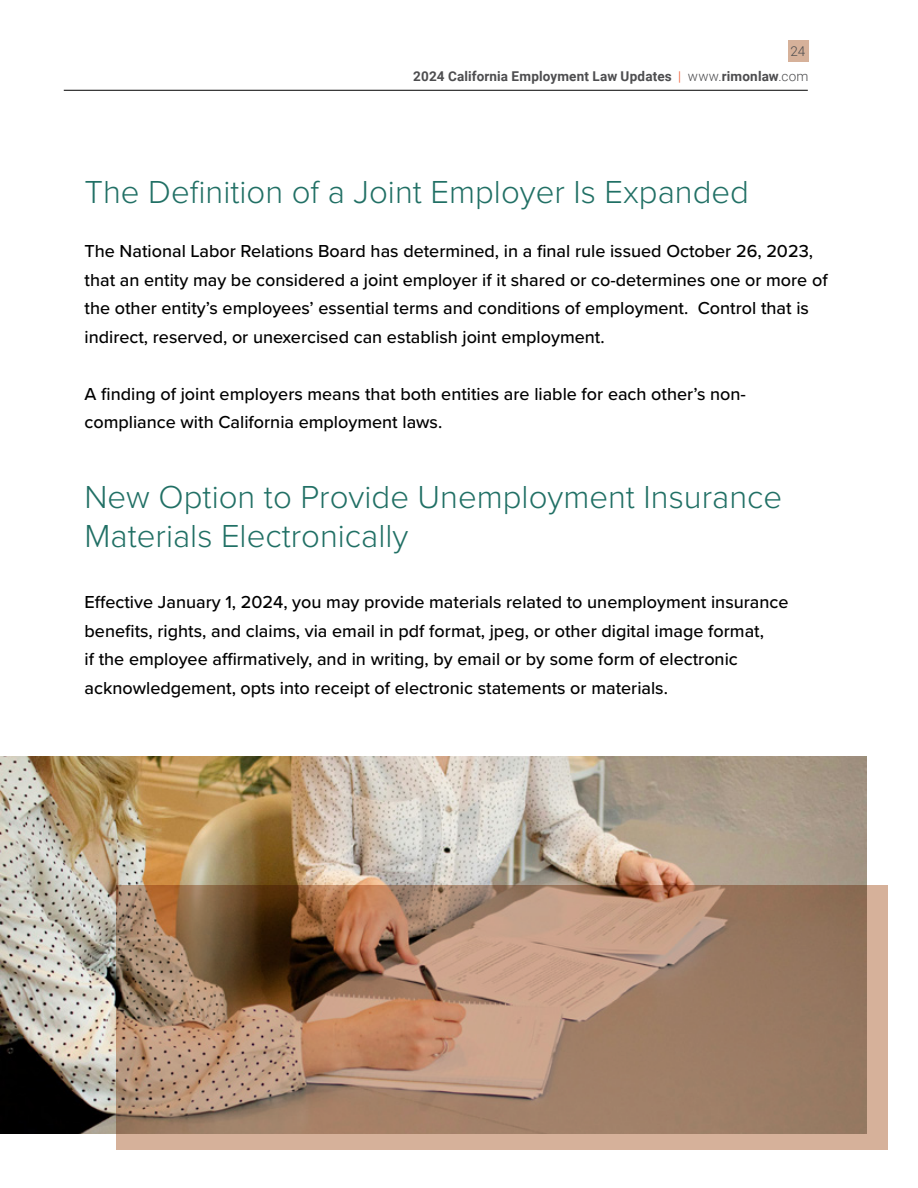
<style>
.page{position:relative;width:918px;height:1188px;background:#fff}
.page>*{position:absolute;margin:0;border:0;box-sizing:border-box;transform-origin:0 0}
.t1{font:300 33px/39px "Proxima Nova";color:#217065}
.t2{font:500 18px/28.5px "Proxima Nova";color:#000}
.t3{font:700 13.5px/24.8px "Roboto";letter-spacing:.01em;color:#4d4d4f;text-align:right}
.s1{font-weight:300}
.s2{font-weight:300;color:#f04e23}
</style>
<div class="page">
<div style="left:788px;top:40px;width:20px;height:22px;background:#d6b19a"></div>
<hr style="left:64px;top:90px;width:744px;height:1px;background:#000">
<img style="left:0;top:757px;width:867px;height:377px">
<svg style="left:117px;top:886px;width:771px;height:264px;background:#a7836a"></svg>
<p class="t3" style="left:413px;top:38px;width:397px"><span class="s1">24<br></span>2024 California Employment Law Updates <span class="s2">|</span> <span class="s1">www.</span>rimonlaw<span class="s1">.com</span></p>
<h1 class="t1" style="left:85px;top:171px;width:666px">The Definition of a Joint Employer Is Expanded</h1>
<p class="t2" style="left:85px;top:237px;width:745px">The National Labor Relations Board has determined, in a final rule issued October 26, 2023, that an entity may be considered a joint employer if it shared or co-determines one or more of the other entity’s employees’ essential terms and conditions of employment. Control that is indirect, reserved, or unexercised can establish joint employment.</p>
<p class="t2" style="left:85px;top:379px;width:663px">A finding of joint employers means that both entities are liable for each other’s non&shy;compliance with California employment laws.</p>
<h1 class="t1" style="left:85px;top:475px;width:699px">New Option to Provide Unemployment Insurance<br>Materials Electronically</h1>
<p class="t2" style="left:85px;top:587px;width:706px">Effective January 1, 2024, you may provide materials related to unemployment insurance benefits, rights, and claims, via email in pdf format, jpeg, or other digital image format,<br>if the employee affirmatively, and in writing, by email or by some form of electronic acknowledgement, opts into receipt of electronic statements or materials.</p>
</div>
